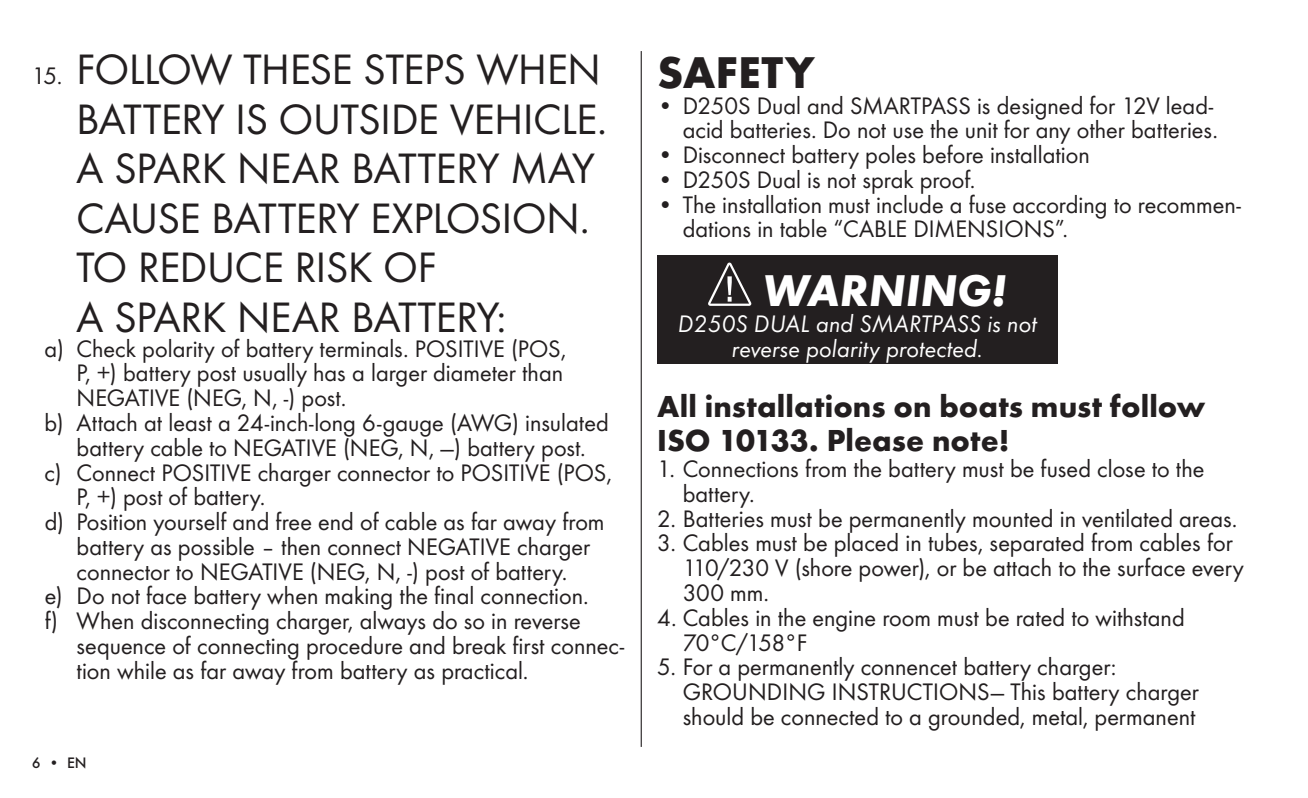
<style>
.page{position:relative;width:1308px;height:798px;background:#fff}
.page>*{position:absolute;margin:0;border:0;box-sizing:border-box;transform-origin:0 0}
.t1{font:italic 700 46.12px "Futura";color:#fff}
.t2{font:700 46.12px "Futura";letter-spacing:.005em;color:#231f20}
.t3{font:44.1px/49.5px "Futura Boo";letter-spacing:-.005em;color:#231f20}
.t4{font:700 31.5px/33.8px "Futura";color:#231f20}
.t5{font:24.75px/24.8px "Futura Boo";color:#231f20}
.t6{font:24.75px/24.8px "Futura Boo Obl";color:#fff;text-align:center}
.t7{font:500 15.75px "Futura";color:#231f20}
.s1{font-size:24.75px}
</style>
<div class="page">
<hr style="left:640px;top:51px;width:2px;height:695px;background:#231f20">
<div style="left:657px;top:255px;width:400px;height:109px;background:#231f20"></div>
<svg style="left:708px;top:262px;width:43px;height:44px"></svg>
<h2 class="t3" style="left:77px;top:44px;width:532px;text-indent:-45px"><span class="s1">15.</span> FOLLOW THESE STEPS WHEN<br>BATTERY IS OUTSIDE VEHICLE.<br>A SPARK NEAR BATTERY MAY<br>CAUSE BATTERY EXPLOSION.<br>TO REDUCE RISK OF<br>A SPARK NEAR BATTERY:</h2>
<p class="t5" style="left:45px;top:336px;width:523px">a) Check polarity of battery terminals. POSITIVE (POS,</p>
<p class="t5" style="left:77px;top:360px;width:488px">P, +) battery post usually has a larger diameter than</p>
<p class="t5" style="left:77px;top:385px;width:271px">NEGATIVE (NEG, N, -) post.</p>
<p class="t5" style="left:45px;top:410px;width:565px">b) Attach at least a 24-inch-long 6-gauge (AWG) insulated</p>
<p class="t5" style="left:77px;top:435px;width:511px">battery cable to NEGATIVE (NEG, N, —) battery post.</p>
<p class="t5" style="left:45px;top:459px;width:569px">c) Connect POSITIVE charger connector to POSITIVE (POS,</p>
<p class="t5" style="left:77px;top:484px;width:190px">P, +) post of battery.</p>
<p class="t5" style="left:45px;top:509px;width:561px">d) Position yourself and free end of cable as far away from</p>
<p class="t5" style="left:77px;top:534px;width:515px">battery as possible – then connect NEGATIVE charger</p>
<p class="t5" style="left:77px;top:558px;width:492px">connector to NEGATIVE (NEG, N, -) post of battery.</p>
<p class="t5" style="left:45px;top:583px;width:545px">e) Do not face battery when making the final connection.</p>
<p class="t5" style="left:45px;top:608px;width:537px">f) When disconnecting charger, always do so in reverse</p>
<p class="t5" style="left:77px;top:633px;width:549px">sequence of connecting procedure and break first connec-</p>
<p class="t5" style="left:77px;top:657px;width:453px">tion while as far away from battery as practical.</p>
<p class="t7" style="left:32px;top:753px;width:56px">6 • EN</p>
<h1 class="t2" style="left:657px;top:43px;width:159px">SAFETY</h1>
<p class="t5" style="left:657px;top:93px;width:562px;text-align:right">• D250S Dual and SMARTPASS is designed for 12V lead&shy;acid batteries. Do not use the unit for any other batteries.</p>
<p class="t5" style="left:657px;top:142px;width:434px">• Disconnect battery poles before installation</p>
<p class="t5" style="left:657px;top:167px;width:320px">• D250S Dual is not sprak proof.</p>
<p class="t5" style="left:682px;top:192px;width:560px;text-indent:-26px">• The installation must include a fuse according to recommen&shy;dations in table “CABLE DIMENSIONS”.</p>
<h1 class="t1" style="left:763px;top:261px;width:245px">WARNING!</h1>
<p class="t6" style="left:678px;top:311px;width:360px">D250S DUAL and SMARTPASS is not reverse polarity protected.</p>
<p class="t4" style="left:657px;top:389px;width:549px">All installations on boats must follow<br>ISO 10133. Please note!</p>
<p class="t5" style="left:682px;top:456px;width:523px;text-indent:-25px">1. Connections from the battery must be fused close to the battery.</p>
<p class="t5" style="left:657px;top:505px;width:582px">2. Batteries must be permanently mounted in ventilated areas.</p>
<p class="t5" style="left:682px;top:530px;width:562px;text-indent:-26px">3. Cables must be placed in tubes, separated from cables for<br>110/230 V (shore power), or be attach to the surface every<br>300 mm.</p>
<p class="t5" style="left:682px;top:604px;width:503px;text-indent:-26px">4. Cables in the engine room must be rated to withstand<br>70°C/158°F</p>
<p class="t5" style="left:682px;top:654px;width:518px;text-indent:-25px">5. For a permanently connencet battery charger:<br>GROUNDING INSTRUCTIONS— This battery charger should be connected to a grounded, metal, permanent</p>
</div>
